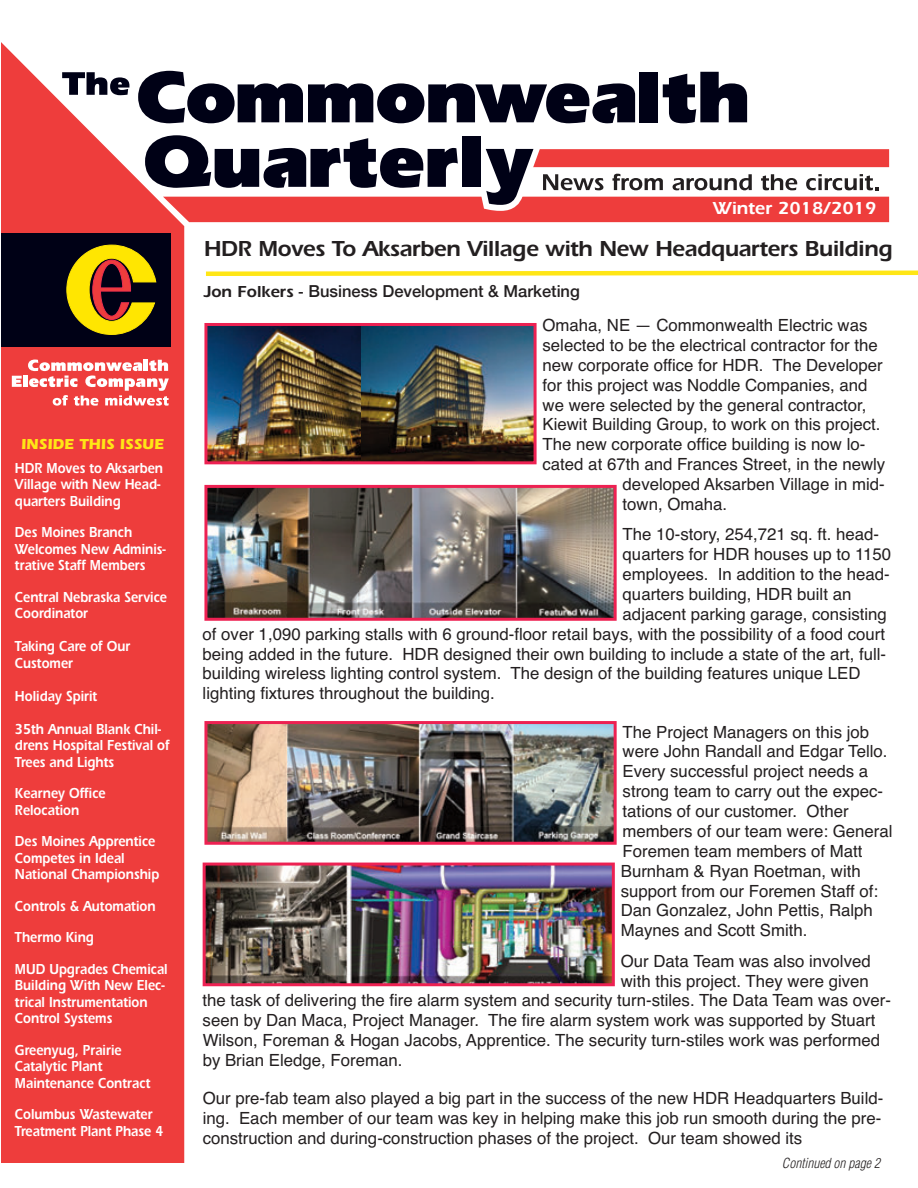
<style>
.page{position:relative;width:918px;height:1188px;background:#fff}
.page>*{position:absolute;margin:0;border:0;box-sizing:border-box;transform-origin:0 0}
.t1{font:600 22.5px "Itc Eras";letter-spacing:-.015em;color:#231f20}
.t2{font:600 18px "Itc Eras";color:#fff}
.t3{font:16.8px/19.8px "Helvetica";color:#231f20}
.t4{font:500 16.5px "Helvetica Neue";color:#231f20}
.t5{font:600 15px/16.5px "Itc Eras";color:#fff;scale:.85 1}
.t6{font:700 15px "Itc Eras";color:#ffe616}
.t7{font:italic 300 condensed 13.5px "Helvetica";color:#231f20}
.s1{font-family:"Itc Eras";font-weight:600}
</style>
<div class="page">
<div style="left:2px;top:43px;width:182px;height:1119px;background:#ee3d3c"></div>
<div style="left:2px;top:233px;width:168px;height:114px;background:#000116"></div>
<svg style="left:67px;top:245px;width:89px;height:90px"></svg>
<svg style="left:62px;top:72px;width:67px;height:23px"></svg>
<svg style="left:138px;top:71px;width:497px;height:52px"></svg>
<div style="left:640px;top:72px;width:18px;height:50px;background:#000116"></div>
<svg style="left:663px;top:72px;width:84px;height:51px"></svg>
<svg style="left:12px;top:376px;width:10px;height:11px"></svg>
<hr style="left:24px;top:376px;width:4px;height:11px;background:#fff">
<svg style="left:28px;top:360px;width:141px;height:46px"></svg>
<svg style="left:145px;top:135px;width:744px;height:87px"></svg>
<svg style="left:206px;top:270px;width:712px;height:6px;background:#ffec4f"></svg>
<img style="left:208px;top:327px;width:154px;height:133px">
<img style="left:362px;top:327px;width:171px;height:133px">
<div style="left:204px;top:323px;width:333px;height:141px;border:3px solid #ed2152"></div>
<img style="left:208px;top:489px;width:405px;height:128px">
<div style="left:204px;top:485px;width:413px;height:136px;border:3px solid #ed2152"></div>
<img style="left:208px;top:725px;width:405px;height:116px">
<div style="left:204px;top:721px;width:413px;height:124px;border:3px solid #ed2152"></div>
<img style="left:207px;top:867px;width:404px;height:115px">
<div style="left:203px;top:863px;width:412px;height:123px;border:3px solid #ed2152"></div>
<p class="t6" style="left:21px;top:438px;width:145px">INSIDE THIS ISSUE</p>
<p class="t5" style="left:15px;top:461px;width:176px">HDR Moves to Aksarben<br>Village with New Head&shy;quarters Building</p>
<p class="t5" style="left:15px;top:526px;width:179px">Des Moines Branch<br>Welcomes New Adminis&shy;trative Staff Members</p>
<p class="t5" style="left:15px;top:590px;width:180px">Central Nebraska Service<br>Coordinator</p>
<p class="t5" style="left:15px;top:640px;width:137px">Taking Care of Our<br>Customer</p>
<p class="t5" style="left:15px;top:689px;width:98px">Holiday Spirit</p>
<p class="t5" style="left:15px;top:722px;width:183px">35th Annual Blank Chil&shy;drens Hospital Festival of<br>Trees and Lights</p>
<p class="t5" style="left:15px;top:787px;width:108px">Kearney Office<br>Relocation</p>
<p class="t5" style="left:15px;top:835px;width:171px">Des Moines Apprentice<br>Competes in Ideal<br>National Championship</p>
<p class="t5" style="left:15px;top:892px;width:181px;line-height:31.5px">Controls &amp; Automation<br>Thermo King<br>MUD Upgrades Chemical</p>
<p class="t5" style="left:15px;top:979px;width:178px">Building With New Elec&shy;trical Instrumentation<br>Control Systems</p>
<p class="t5" style="left:15px;top:1043px;width:161px">Greenyug, Prairie<br>Catalytic Plant<br>Maintenance Contract</p>
<p class="t5" style="left:15px;top:1108px;width:176px">Columbus Wastewater<br>Treatment Plant Phase 4</p>
<p class="t2" style="left:713px;top:202px;width:165px">Winter 2018/2019</p>
<h1 class="t1" style="left:204px;top:241px;width:690px">HDR Moves To Aksarben Village with New Headquarters Building</h1>
<p class="t4" style="left:204px;top:281px;width:377px"><span class="s1">Jon Folkers -</span> Business Development &amp; Marketing</p>
<p class="t3" style="left:543px;top:315px;width:326px">Omaha, NE — Commonwealth Electric was</p>
<p class="t3" style="left:543px;top:335px;width:337px">selected to be the electrical contractor for the</p>
<p class="t3" style="left:543px;top:355px;width:342px">new corporate office for HDR. The Developer</p>
<p class="t3" style="left:543px;top:375px;width:326px">for this project was Noddle Companies, and</p>
<p class="t3" style="left:543px;top:395px;width:326px">we were selected by the general contractor,</p>
<p class="t3" style="left:543px;top:415px;width:339px">Kiewit Building Group, to work on this project.</p>
<p class="t3" style="left:543px;top:435px;width:324px">The new corporate office building is now lo-</p>
<p class="t3" style="left:543px;top:455px;width:344px">cated at 67th and Frances Street, in the newly</p>
<p class="t3" style="left:623px;top:474px;width:264px">developed Aksarben Village in mid-</p>
<p class="t3" style="left:623px;top:494px;width:106px">town, Omaha.</p>
<p class="t3" style="left:623px;top:525px;width:258px">The 10-story, 254,721 sq. ft. head-</p>
<p class="t3" style="left:623px;top:545px;width:270px">quarters for HDR houses up to 1150</p>
<p class="t3" style="left:623px;top:564px;width:269px">employees. In addition to the head-</p>
<p class="t3" style="left:623px;top:584px;width:230px">quarters building, HDR built an</p>
<p class="t3" style="left:623px;top:604px;width:266px">adjacent parking garage, consisting</p>
<p class="t3" style="left:203px;top:624px;width:684px">of over 1,090 parking stalls with 6 ground-floor retail bays, with the possibility of a food court</p>
<p class="t3" style="left:203px;top:644px;width:685px">being added in the future. HDR designed their own building to include a state of the art, full-</p>
<p class="t3" style="left:203px;top:664px;width:659px">building wireless lighting control system. The design of the building features unique LED</p>
<p class="t3" style="left:203px;top:684px;width:294px">lighting fixtures throughout the building.</p>
<p class="t3" style="left:621px;top:722px;width:273px">The Project Managers on this job were John Randall and Edgar Tello.<br>Every successful project needs a strong team to carry out the expec&shy;tations of our customer. Other members of our team were: General<br>Foremen team members of Matt<br>Burnham &amp; Ryan Roetman, with support from our Foremen Staff of:<br>Dan Gonzalez, John Pettis, Ralph<br>Maynes and Scott Smith.</p>
<p class="t3" style="left:621px;top:951px;width:251px">Our Data Team was also involved</p>
<p class="t3" style="left:621px;top:971px;width:250px">with this project. They were given</p>
<p class="t3" style="left:203px;top:991px;width:690px">the task of delivering the fire alarm system and security turn-stiles. The Data Team was over-</p>
<p class="t3" style="left:203px;top:1011px;width:674px">seen by Dan Maca, Project Manager. The fire alarm system work was supported by Stuart</p>
<p class="t3" style="left:203px;top:1031px;width:679px">Wilson, Foreman &amp; Hogan Jacobs, Apprentice. The security turn-stiles work was performed</p>
<p class="t3" style="left:203px;top:1050px;width:201px">by Brian Eledge, Foreman.</p>
<p class="t3" style="left:203px;top:1089px;width:682px;text-align:justify">Our pre-fab team also played a big part in the success of the new HDR Headquarters Build&shy;ing. Each member of our team was key in helping make this job run smooth during the pre&shy;construction and during-construction phases of the project. Our team showed its</p>
<p class="t7" style="left:782px;top:1156px;width:100px">Continued on page 2</p>
</div>
